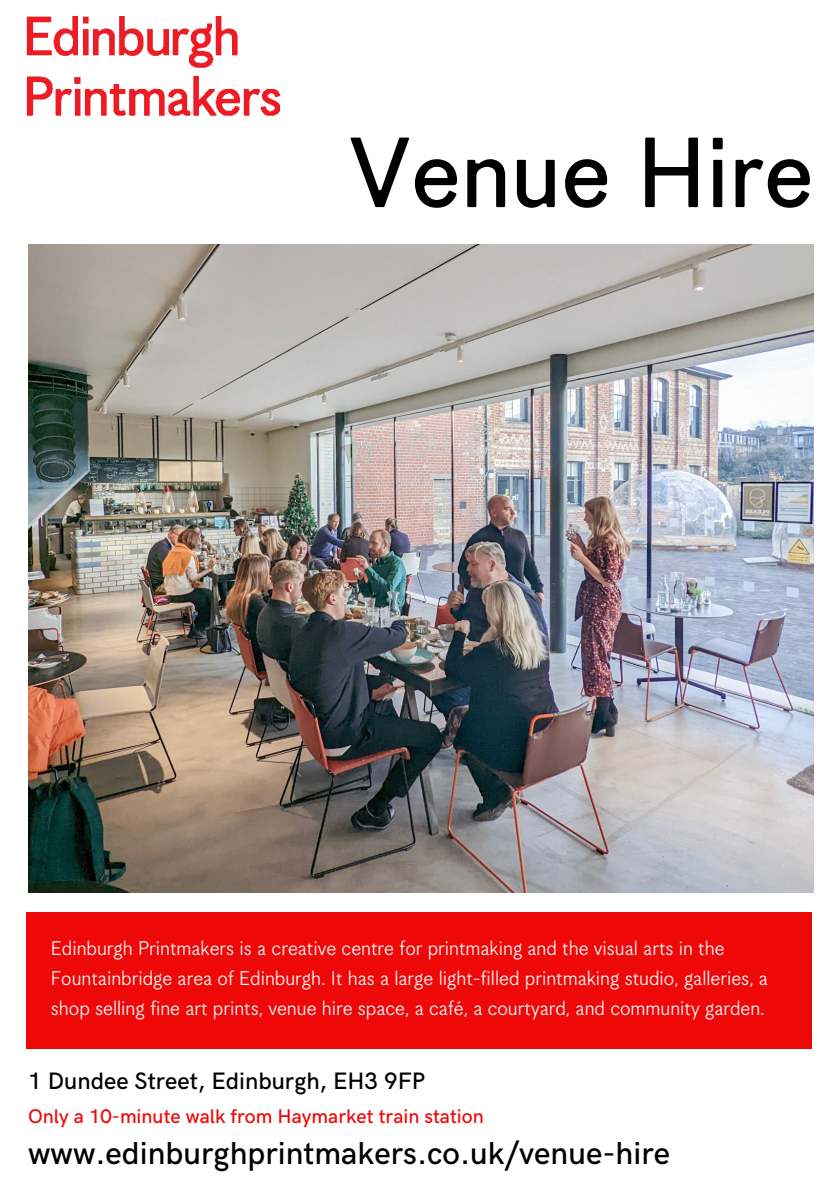
<style>
.page{position:relative;width:839px;height:1191px;background:#fff}
.page>*{position:absolute;margin:0;border:0;box-sizing:border-box;transform-origin:0 0}
.t1{font:108.6px "Korpus Grotesk C";color:#000}
.t2{font:500 31.8px "HK Grotesk";color:#000}
.t3{font:500 23.8px "HK Grotesk";color:#000}
.t4{font:22px/30px "Korpus Grotesk A";color:#fff}
.t5{font:500 19.8px "HK Grotesk";color:#ef0808}
</style>
<div class="page">
<img style="left:26px;top:16px;width:253px;height:100px">
<img style="left:28px;top:245px;width:785px;height:647px">
<div style="left:26px;top:912px;width:785px;height:137px;background:#ef0808"></div>
<p class="t1" style="left:349px;top:126px;width:466px">Venue Hire</p>
<p class="t4" style="left:51px;top:935px;width:718px">Edinburgh Printmakers is a creative centre for printmaking and the visual arts in the<br>Fountainbridge area of Edinburgh. It has a large light-filled printmaking studio, galleries, a shop selling fine art prints, venue hire space, a café, a courtyard, and community garden.</p>
<p class="t3" style="left:28px;top:1068px;width:398px">1 Dundee Street, Edinburgh, EH3 9FP</p>
<p class="t5" style="left:28px;top:1106px;width:457px">Only a 10-minute walk from Haymarket train station</p>
<p class="t2" style="left:28px;top:1135px;width:643px">www.edinburghprintmakers.co.uk/venue-hire</p>
</div>
